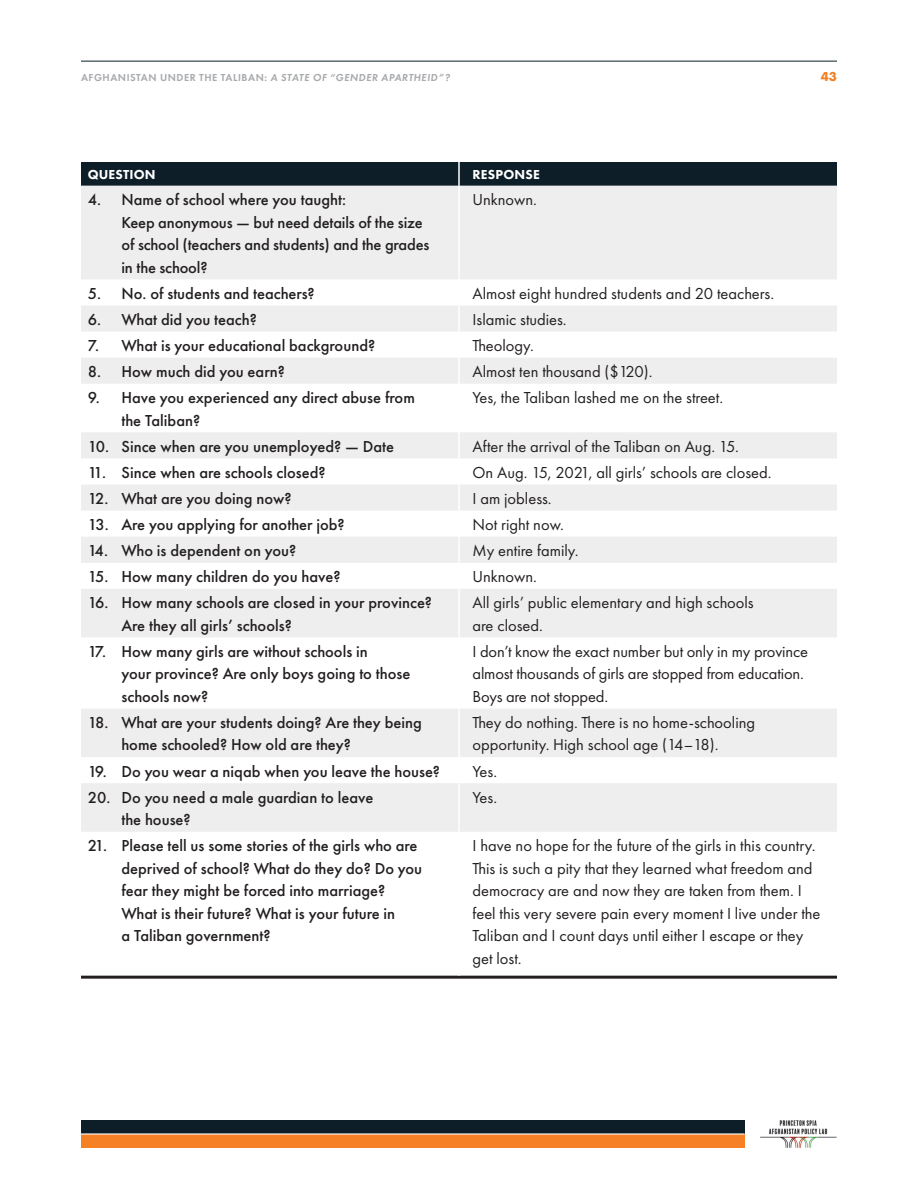
<style>
.page{position:relative;width:918px;height:1188px;background:#fff}
.page>*{position:absolute;margin:0;border:0;box-sizing:border-box;transform-origin:0 0}
.t1{font:500 16.5px/22.5px "Futura PT";color:#231f20}
.t2{font:16.5px/22.5px "Futura PT";color:#231f20}
.t3{font:800 13.5px "Futura PT";letter-spacing:.01em;color:#fff}
.t4{font:700 13.5px "Futura PT";color:#f58025}
.t5{font:600 10.5px "Futura PT";letter-spacing:.05em;color:#a7a9ac}
.s1{font-style:italic}
</style>
<div class="page">
<hr style="left:81px;top:61px;width:756px;height:1px;background:#0d1e29">
<div style="left:81px;top:1134px;width:664px;height:14px;background:#f58025"></div>
<div style="left:81px;top:1120px;width:664px;height:14px;background:#0d1e29"></div>
<hr style="left:81px;top:1133px;width:664px;height:2px;background:#fff">
<img style="left:760px;top:1120px;width:77px;height:28px">
<div style="left:81px;top:162px;width:756px;height:24px;background:#0d1e29"></div>
<svg style="left:81px;top:186px;width:756px;height:646px;fill:#eee"></svg>
<hr style="left:81px;top:976px;width:378px;height:3px;background:#231f20">
<hr style="left:459px;top:976px;width:378px;height:3px;background:#231f20">
<hr style="left:458px;top:186px;width:2px;height:93px;background:#fff">
<hr style="left:458px;top:279px;width:2px;height:26px;background:#fff">
<hr style="left:458px;top:305px;width:2px;height:27px;background:#fff">
<hr style="left:458px;top:332px;width:2px;height:26px;background:#fff">
<hr style="left:458px;top:358px;width:2px;height:26px;background:#fff">
<hr style="left:458px;top:384px;width:2px;height:48px;background:#fff">
<hr style="left:458px;top:432px;width:2px;height:26px;background:#fff">
<hr style="left:458px;top:458px;width:2px;height:27px;background:#fff">
<hr style="left:458px;top:485px;width:2px;height:26px;background:#fff">
<hr style="left:458px;top:511px;width:2px;height:26px;background:#fff">
<hr style="left:458px;top:537px;width:2px;height:26px;background:#fff">
<hr style="left:458px;top:563px;width:2px;height:26px;background:#fff">
<hr style="left:458px;top:589px;width:2px;height:48px;background:#fff">
<hr style="left:458px;top:637px;width:2px;height:72px;background:#fff">
<hr style="left:458px;top:709px;width:2px;height:48px;background:#fff">
<hr style="left:458px;top:162px;width:2px;height:24px;background:#fff">
<hr style="left:458px;top:757px;width:2px;height:26px;background:#fff">
<hr style="left:458px;top:783px;width:2px;height:49px;background:#fff">
<p class="t5" style="left:81px;top:71px;width:370px">AFGHANISTAN UNDER THE TALIBAN: <span class="s1">A STATE OF “GENDER APARTHEID”?</span></p>
<p class="t4" style="left:821px;top:68px;width:18px">43</p>
<p class="t3" style="left:88px;top:166px;width:69px">QUESTION</p>
<p class="t3" style="left:473px;top:166px;width:69px">RESPONSE</p>
<p class="t1" style="left:121px;top:188px;width:309px;text-indent:-34px">4. Name of school where you taught:<br>Keep anonymous — but need details of the size of school (teachers and students) and the grades in the school?</p>
<p class="t2" style="left:472px;top:188px;width:66px">Unknown.</p>
<p class="t1" style="left:88px;top:282px;width:229px">5. No. of students and teachers?</p>
<p class="t2" style="left:472px;top:282px;width:303px">Almost eight hundred students and 20 teachers.</p>
<p class="t1" style="left:88px;top:308px;width:171px">6. What did you teach?</p>
<p class="t2" style="left:472px;top:308px;width:96px">Islamic studies.</p>
<p class="t1" style="left:88px;top:334px;width:289px">7. What is your educational background?</p>
<p class="t2" style="left:472px;top:334px;width:63px">Theology.</p>
<p class="t1" style="left:88px;top:360px;width:199px">8. How much did you earn?</p>
<p class="t2" style="left:472px;top:360px;width:182px">Almost ten thousand ($120).</p>
<p class="t1" style="left:121px;top:386px;width:295px;text-indent:-34px">9. Have you experienced any direct abuse from the Taliban?</p>
<p class="t2" style="left:472px;top:386px;width:252px">Yes, the Taliban lashed me on the street.</p>
<p class="t1" style="left:88px;top:435px;width:308px">10. Since when are you unemployed? — Date</p>
<p class="t2" style="left:472px;top:435px;width:268px">After the arrival of the Taliban on Aug. 15.</p>
<p class="t1" style="left:88px;top:461px;width:239px">11. Since when are schools closed?</p>
<p class="t2" style="left:472px;top:461px;width:301px">On Aug. 15, 2021, all girls’ schools are closed.</p>
<p class="t1" style="left:88px;top:487px;width:206px">12. What are you doing now?</p>
<p class="t2" style="left:472px;top:487px;width:81px">I am jobless.</p>
<p class="t1" style="left:88px;top:513px;width:259px">13. Are you applying for another job?</p>
<p class="t2" style="left:472px;top:513px;width:93px">Not right now.</p>
<p class="t1" style="left:88px;top:539px;width:210px">14. Who is dependent on you?</p>
<p class="t2" style="left:472px;top:539px;width:108px">My entire family.</p>
<p class="t1" style="left:88px;top:565px;width:254px">15. How many children do you have?</p>
<p class="t2" style="left:472px;top:565px;width:66px">Unknown.</p>
<p class="t1" style="left:121px;top:591px;width:312px;text-indent:-34px">16. How many schools are closed in your province?<br>Are they all girls’ schools?</p>
<p class="t2" style="left:472px;top:591px;width:283px">All girls’ public elementary and high schools are closed.</p>
<p class="t1" style="left:121px;top:640px;width:290px;text-indent:-34px">17. How many girls are without schools in<br>your province? Are only boys going to those schools now?</p>
<p class="t2" style="left:472px;top:640px;width:337px">I don’t know the exact number but only in my province almost thousands of girls are stopped from education.<br>Boys are not stopped.</p>
<p class="t1" style="left:121px;top:711px;width:302px;text-indent:-34px">18. What are your students doing? Are they being home schooled? How old are they?</p>
<p class="t2" style="left:472px;top:711px;width:284px">They do nothing. There is no home-schooling opportunity. High school age (14–18).</p>
<p class="t1" style="left:88px;top:760px;width:354px">19. Do you wear a niqab when you leave the house?</p>
<p class="t2" style="left:472px;top:760px;width:26px">Yes.</p>
<p class="t1" style="left:121px;top:786px;width:253px;text-indent:-34px">20. Do you need a male guardian to leave the house?</p>
<p class="t2" style="left:472px;top:786px;width:26px">Yes.</p>
<p class="t1" style="left:121px;top:834px;width:302px;text-indent:-34px">21. Please tell us some stories of the girls who are deprived of school? What do they do? Do you fear they might be forced into marriage?<br>What is their future? What is your future in<br>a Taliban government?</p>
<p class="t2" style="left:472px;top:834px;width:349px">I have no hope for the future of the girls in this country.<br>This is such a pity that they learned what freedom and democracy are and now they are taken from them. I feel this very severe pain every moment I live under the Taliban and I count days until either I escape or they get lost.</p>
</div>
